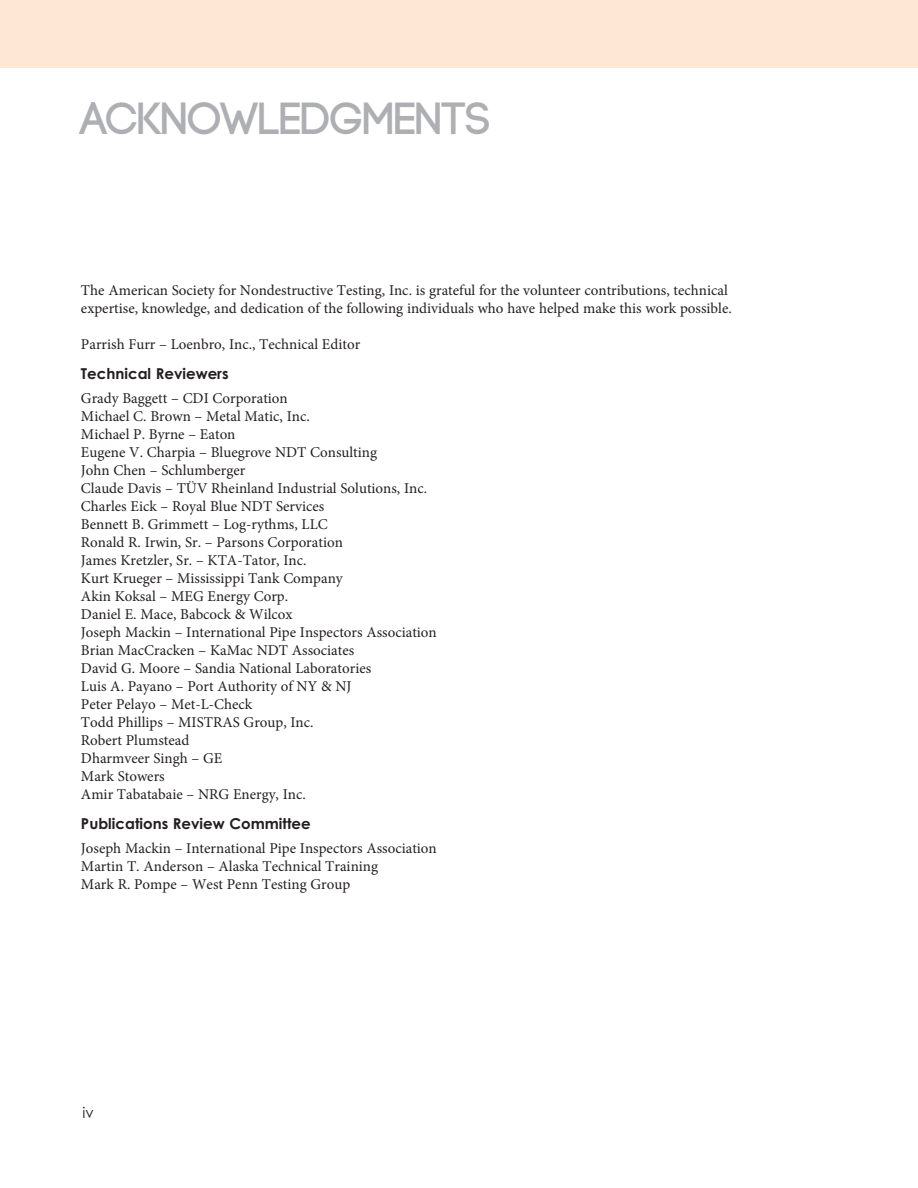
<style>
.page{position:relative;width:918px;height:1188px;background:#fff}
.page>*{position:absolute;margin:0;border:0;box-sizing:border-box;transform-origin:0 0}
.t1{font:700 45px "Code";color:#aeafb3}
.t2{font:15px/18px "Minion Pro";color:#231f20}
.t3{font:700 7.35px "Century Gothic";color:#231f20}
.t4{font:7.35px "Century Gothic";color:#231f20}
</style>
<div class="page">
<div style="left:0;top:0;width:918px;height:68px;background:#fee7d4"></div>
<h1 class="t1" style="left:81px;top:92px;width:411px">ACKNOWLEDGMENTS</h1>
<p class="t2" style="left:81px;top:282px;width:652px">The American Society for Nondestructive Testing, Inc. is grateful for the volunteer contributions, technical expertise, knowledge, and dedication of the following individuals who have helped make this work possible.</p>
<p class="t2" style="left:81px;top:336px;width:281px">Parrish Furr – Loenbro, Inc., Technical Editor</p>
<p class="t3" style="left:81px;top:372px;width:149px">Technical Reviewers</p>
<p class="t2" style="left:81px;top:390px;width:357px">Grady Baggett – CDI Corporation<br>Michael C. Brown – Metal Matic, Inc.<br>Michael P. Byrne – Eaton<br>Eugene V. Charpia – Bluegrove NDT Consulting<br>John Chen – Schlumberger<br>Claude Davis – TÜV Rheinland Industrial Solutions, Inc.<br>Charles Eick – Royal Blue NDT Services<br>Bennett B. Grimmett – Log-rythms, LLC<br>Ronald R. Irwin, Sr. – Parsons Corporation<br>James Kretzler, Sr. – KTA-Tator, Inc.<br>Kurt Krueger – Mississippi Tank Company<br>Akin Koksal – MEG Energy Corp.<br>Daniel E. Mace, Babcock &amp; Wilcox<br>Joseph Mackin – International Pipe Inspectors Association Brian MacCracken – KaMac NDT Associates<br>David G. Moore – Sandia National Laboratories<br>Luis A. Payano – Port Authority of NY &amp; NJ<br>Peter Pelayo – Met-L-Check<br>Todd Phillips – MISTRAS Group, Inc.<br>Robert Plumstead<br>Dharmveer Singh – GE<br>Mark Stowers<br>Amir Tabatabaie – NRG Energy, Inc.</p>
<p class="t3" style="left:81px;top:822px;width:231px">Publications Review Committee</p>
<p class="t2" style="left:81px;top:840px;width:357px">Joseph Mackin – International Pipe Inspectors Association<br>Martin T. Anderson – Alaska Technical Training<br>Mark R. Pompe – West Penn Testing Group</p>
<p class="t4" style="left:82px;top:1111px;width:13px">iv</p>
</div>
